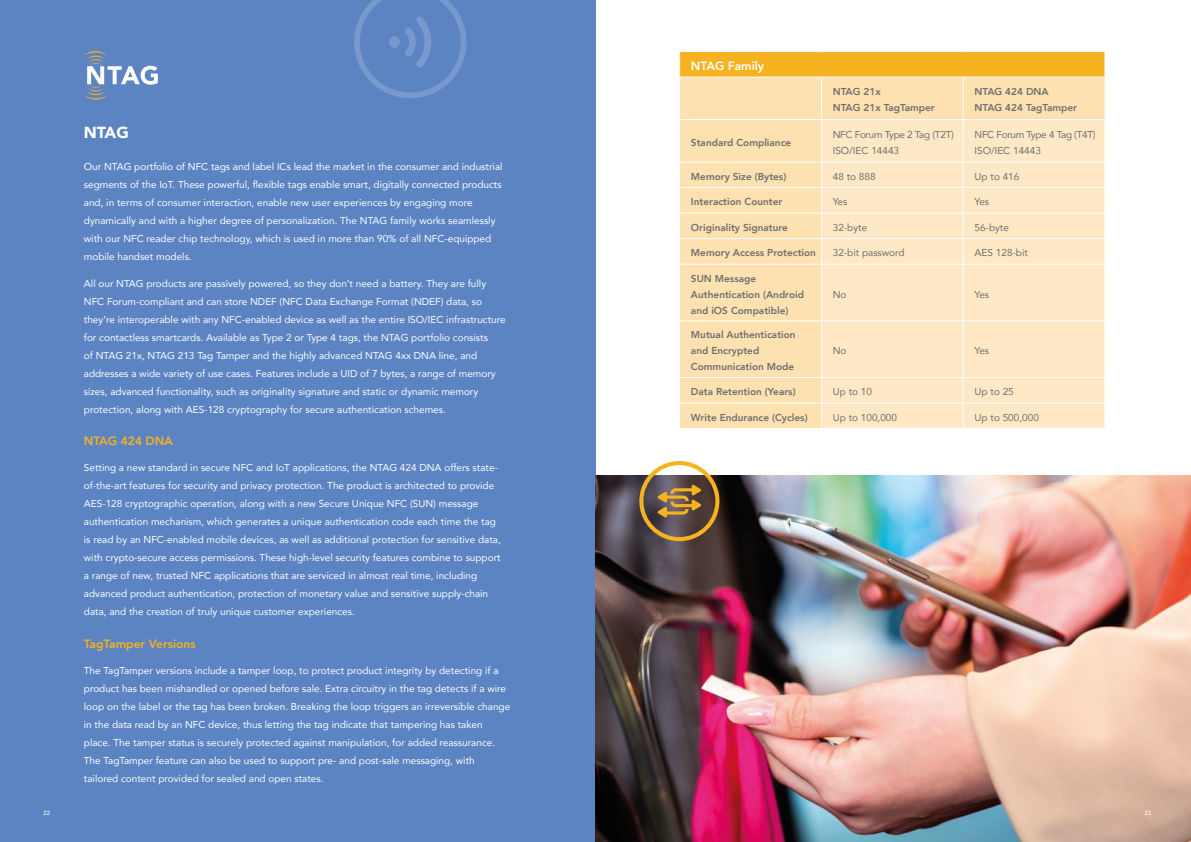
<style>
.page{position:relative;width:1191px;height:842px;background:#fff}
.page>*{position:absolute;margin:0;border:0;box-sizing:border-box;transform-origin:0 0}
.t1{font:900 16px "Avenir";color:#fff}
.t2{font:800 12px "Avenir";color:#f6b21f}
.t3{font:800 12px "Avenir";color:#fff}
.t4{font:10px/18px "Avenir";color:#fff}
.t5{font:800 10px/16px "Avenir";color:#706f6f}
.t6{font:10px "Avenir";color:#706f6f}
.t7{font:10px/16px "Avenir";letter-spacing:-.03em;color:#706f6f}
.t8{font:500 6px "Avenir";color:#fff}
</style>
<div class="page">
<div style="left:0;top:0;width:595px;height:842px;background:#5c84c3"></div>
<svg style="left:84px;top:51px;width:74px;height:49px"></svg>
<div style="left:121px;top:88px;width:57px;height:20px;background:#5c84c3"></div>
<div style="left:679px;top:52px;width:426px;height:25px;background:#f6b21f"></div>
<div style="left:680px;top:78px;width:424px;height:84px;background:#fde1b1"></div>
<div style="left:822px;top:120px;width:282px;height:308px;background:#fee8c5"></div>
<svg style="left:679px;top:52px;width:1px;height:25px"></svg>
<svg style="left:1104px;top:52px;width:1px;height:25px"></svg>
<hr style="left:821px;top:78px;width:1px;height:41px;background:#fff">
<hr style="left:962px;top:78px;width:1px;height:41px;background:#fff">
<hr style="left:679px;top:119px;width:142px;height:1px;background:#fff">
<hr style="left:821px;top:119px;width:142px;height:1px;background:#fff">
<hr style="left:821px;top:120px;width:1px;height:42px;background:#fff">
<hr style="left:963px;top:119px;width:142px;height:1px;background:#fff">
<hr style="left:962px;top:120px;width:1px;height:42px;background:#fff">
<hr style="left:821px;top:162px;width:142px;height:1px;background:#fff">
<hr style="left:963px;top:162px;width:142px;height:1px;background:#fff">
<hr style="left:821px;top:187px;width:142px;height:1px;background:#fff">
<hr style="left:963px;top:187px;width:142px;height:1px;background:#fff">
<hr style="left:821px;top:213px;width:142px;height:1px;background:#fff">
<hr style="left:963px;top:213px;width:142px;height:1px;background:#fff">
<hr style="left:821px;top:238px;width:142px;height:1px;background:#fff">
<hr style="left:963px;top:238px;width:142px;height:1px;background:#fff">
<svg style="left:962px;top:163px;width:1px;height:101px"></svg>
<svg style="left:1104px;top:163px;width:1px;height:101px"></svg>
<hr style="left:821px;top:264px;width:142px;height:1px;background:#fff">
<hr style="left:963px;top:264px;width:142px;height:1px;background:#fff">
<hr style="left:962px;top:265px;width:1px;height:55px;background:#fff">
<hr style="left:821px;top:320px;width:142px;height:1px;background:#fff">
<hr style="left:963px;top:320px;width:142px;height:1px;background:#fff">
<hr style="left:962px;top:321px;width:1px;height:56px;background:#fff">
<hr style="left:821px;top:377px;width:142px;height:1px;background:#fff">
<hr style="left:963px;top:377px;width:142px;height:1px;background:#fff">
<hr style="left:821px;top:403px;width:142px;height:1px;background:#fff">
<div style="left:680px;top:163px;width:142px;height:265px;background:#fde1b1"></div>
<hr style="left:963px;top:403px;width:142px;height:1px;background:#fff">
<svg style="left:962px;top:378px;width:1px;height:50px"></svg>
<svg style="left:1104px;top:378px;width:1px;height:50px"></svg>
<svg style="left:354px;top:0;width:112px;height:98px"></svg>
<img style="left:595px;top:475px;width:596px;height:367px">
<svg style="left:639px;top:461px;width:80px;height:80px"></svg>
<h1 class="t1" style="left:84px;top:119px;width:47px">NTAG</h1>
<p class="t4" style="left:84px;top:157px;width:420px">Our NTAG portfolio of NFC tags and label ICs lead the market in the consumer and industrial segments of the IoT. These powerful, flexible tags enable smart, digitally connected products and, in terms of consumer interaction, enable new user experiences by engaging more dynamically and with a higher degree of personalization. The NTAG family works seamlessly with our NFC reader chip technology, which is used in more than 90% of all NFC-equipped mobile handset models.</p>
<p class="t4" style="left:84px;top:274px;width:423px">All our NTAG products are passively powered, so they don’t need a battery. They are fully NFC Forum-compliant and can store NDEF (NFC Data Exchange Format (NDEF) data, so they’re interoperable with any NFC-enabled device as well as the entire ISO/IEC infrastructure for contactless smartcards. Available as Type 2 or Type 4 tags, the NTAG portfolio consists<br>of NTAG 21x, NTAG 213 Tag Tamper and the highly advanced NTAG 4xx DNA line, and addresses a wide variety of use cases. Features include a UID of 7 bytes, a range of memory sizes, advanced functionality, such as originality signature and static or dynamic memory protection, along with AES-128 cryptography for secure authentication schemes.</p>
<p class="t2" style="left:84px;top:431px;width:91px">NTAG 424 DNA</p>
<p class="t4" style="left:84px;top:458px;width:418px">Setting a new standard in secure NFC and IoT applications, the NTAG 424 DNA offers state&shy;of-the-art features for security and privacy protection. The product is architected to provide AES-128 cryptographic operation, along with a new Secure Unique NFC (SUN) message authentication mechanism, which generates a unique authentication code each time the tag is read by an NFC-enabled mobile devices, as well as additional protection for sensitive data, with crypto-secure access permissions. These high-level security features combine to support a range of new, trusted NFC applications that are serviced in almost real time, including advanced product authentication, protection of monetary value and sensitive supply-chain data, and the creation of truly unique customer experiences.</p>
<p class="t2" style="left:84px;top:634px;width:113px">TagTamper Versions</p>
<p class="t4" style="left:84px;top:661px;width:428px">The TagTamper versions include a tamper loop, to protect product integrity by detecting if a product has been mishandled or opened before sale. Extra circuitry in the tag detects if a wire loop on the label or the tag has been broken. Breaking the loop triggers an irreversible change in the data read by an NFC device, thus letting the tag indicate that tampering has taken place. The tamper status is securely protected against manipulation, for added reassurance.<br>The TagTamper feature can also be used to support pre- and post-sale messaging, with tailored content provided for sealed and open states.</p>
<p class="t3" style="left:691px;top:57px;width:75px">NTAG Family</p>
<p class="t5" style="left:832px;top:84px;width:104px">NTAG 21x<br>NTAG 21x TagTamper</p>
<p class="t5" style="left:974px;top:84px;width:104px">NTAG 424 DNA<br>NTAG 424 TagTamper</p>
<p class="t5" style="left:691px;top:134px;width:102px">Standard Compliance</p>
<p class="t7" style="left:832px;top:126px;width:123px">NFC Forum Type 2 Tag (T2T)<br>ISO/IEC 14443</p>
<p class="t7" style="left:974px;top:126px;width:123px">NFC Forum Type 4 Tag (T4T)<br>ISO/IEC 14443</p>
<p class="t5" style="left:691px;top:168px;width:97px">Memory Size (Bytes)</p>
<p class="t6" style="left:832px;top:168px;width:44px">48 to 888</p>
<p class="t6" style="left:974px;top:168px;width:46px">Up to 416</p>
<p class="t5" style="left:691px;top:194px;width:93px">Interaction Counter</p>
<p class="t6" style="left:832px;top:194px;width:16px">Yes</p>
<p class="t6" style="left:974px;top:194px;width:16px">Yes</p>
<p class="t5" style="left:691px;top:219px;width:98px">Originality Signature</p>
<p class="t6" style="left:832px;top:219px;width:36px">32-byte</p>
<p class="t6" style="left:974px;top:219px;width:36px">56-byte</p>
<p class="t5" style="left:691px;top:245px;width:126px">Memory Access Protection</p>
<p class="t6" style="left:832px;top:245px;width:73px">32-bit password</p>
<p class="t6" style="left:974px;top:245px;width:55px">AES 128-bit</p>
<p class="t5" style="left:691px;top:270px;width:114px">SUN Message<br>Authentication (Android and iOS Compatible)</p>
<p class="t6" style="left:832px;top:286px;width:15px">No</p>
<p class="t6" style="left:974px;top:286px;width:16px">Yes</p>
<p class="t5" style="left:691px;top:327px;width:106px">Mutual Authentication and Encrypted<br>Communication Mode</p>
<p class="t6" style="left:832px;top:343px;width:15px">No</p>
<p class="t6" style="left:974px;top:343px;width:16px">Yes</p>
<p class="t5" style="left:691px;top:384px;width:106px">Data Retention (Years)</p>
<p class="t6" style="left:832px;top:384px;width:41px">Up to 10</p>
<p class="t6" style="left:974px;top:384px;width:41px">Up to 25</p>
<p class="t5" style="left:691px;top:409px;width:118px">Write Endurance (Cycles)</p>
<p class="t6" style="left:832px;top:409px;width:66px">Up to 100,000</p>
<p class="t6" style="left:974px;top:409px;width:66px">Up to 500,000</p>
<p class="t8" style="left:43px;top:807px;width:8px">22</p>
<p class="t8" style="left:1144px;top:807px;width:8px">23</p>
</div>
